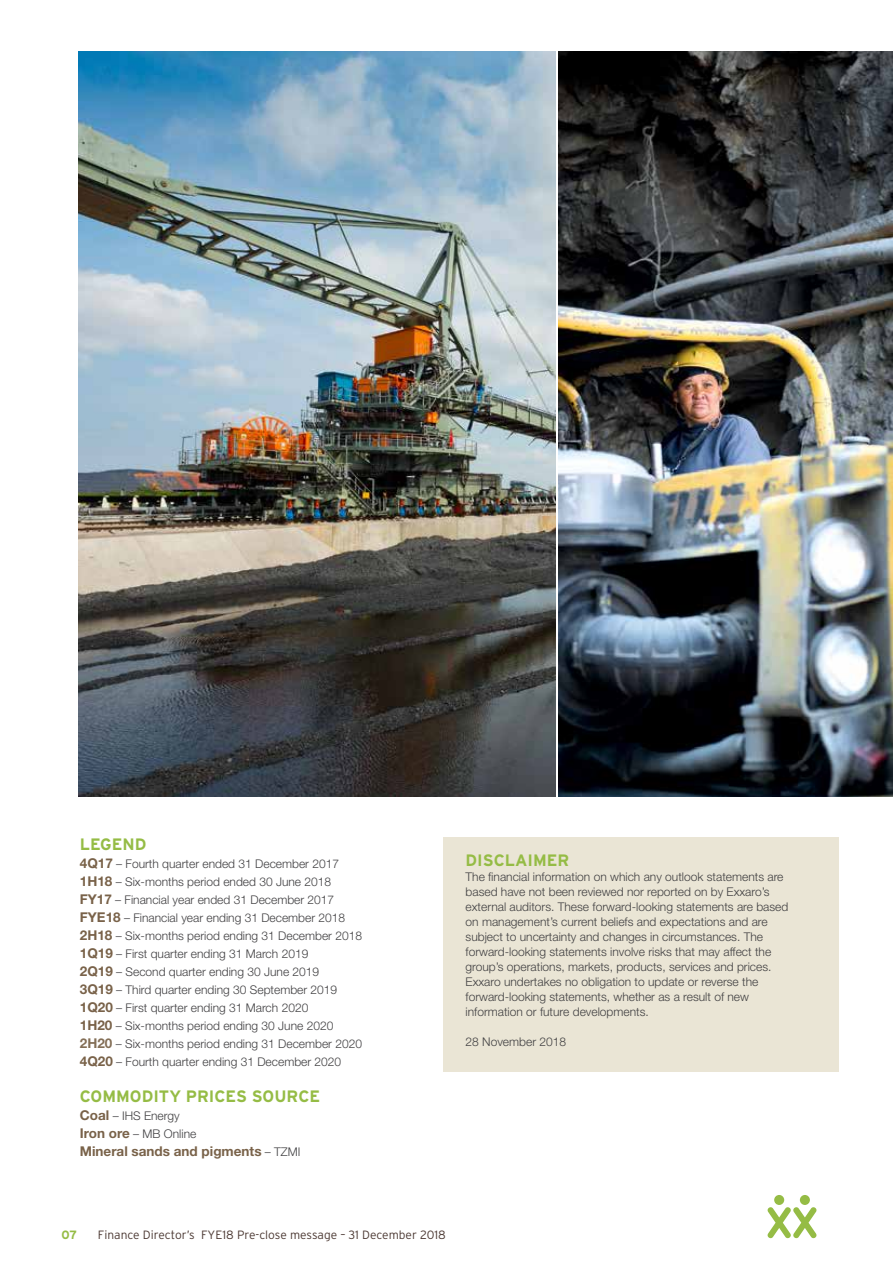
<style>
.page{position:relative;width:893px;height:1263px;background:#fff}
.page>*{position:absolute;margin:0;border:0;box-sizing:border-box;transform-origin:0 0}
.t1{font:700 16.5px "Interstate";color:#95bc45}
.t2{font:700 13.5px "Helvetica Neue LT Std";color:#796249}
.t3{font:300 12px/18px "Helvetica Neue LT Std";color:#414042}
.t4{font:300 12px "Interstate";color:#4c3933}
.t5{font:700 12px "Interstate";color:#95bc45}
.s1{font-weight:700;font-size:13.5px;color:#796249}
.s2{font-weight:700;font-size:13.5px;color:#846f57}
.s3{font-weight:300;font-size:12px;color:#414042}
</style>
<div class="page">
<svg style="left:767px;top:1195px;width:50px;height:44px"></svg>
<div style="left:443px;top:837px;width:395px;height:234px;background:#eae5d5"></div>
<img style="left:78px;top:51px;width:477px;height:745px">
<img style="left:559px;top:52px;width:334px;height:744px">
<h1 class="t1" style="left:80px;top:835px;width:68px">LEGEND</h1>
<p class="t3" style="left:80px;top:854px;width:284px"><span class="s1">4Q17</span> – Fourth quarter ended 31 December 2017<br><span class="s1">1H18</span> – Six-months period ended 30 June 2018<br><span class="s1">FY17</span> – Financial year ended 31 December 2017<br><span class="s1">FYE18</span> – Financial year ending 31 December 2018<br><span class="s1">2H18</span> – Six-months period ending 31 December 2018<br><span class="s1">1Q19</span> – First quarter ending 31 March 2019<br><span class="s1">2Q19</span> – Second quarter ending 30 June 2019<br><span class="s1">3Q19</span> – Third quarter ending 30 September 2019<br><span class="s1">1Q20</span> – First quarter ending 31 March 2020<br><span class="s1">1H20</span> – Six-months period ending 30 June 2020<br><span class="s2">2H20</span> – Six-months period ending 31 December 2020<br><span class="s1">4Q20</span> – Fourth quarter ending 31 December 2020</p>
<h1 class="t1" style="left:80px;top:1087px;width:242px">COMMODITY PRICES SOURCE</h1>
<p class="t3" style="left:80px;top:1106px;width:118px"><span class="s1">Coal</span> – IHS Energy<br><span class="s1">Iron ore</span> – MB Online</p>
<p class="t2" style="left:80px;top:1143px;width:222px">Mineral sands and pigments <span class="s3">– TZMI</span></p>
<h1 class="t1" style="left:466px;top:851px;width:105px">DISCLAIMER</h1>
<p class="t3" style="left:466px;top:869px;width:324px;line-height:15px">The financial information on which any outlook statements are based have not been reviewed nor reported on by Exxaro’s external auditors. These forward-looking statements are based on management’s current beliefs and expectations and are subject to uncertainty and changes in circumstances. The forward-looking statements involve risks that may affect the group’s operations, markets, products, services and prices.<br>Exxaro undertakes no obligation to update or reverse the forward-looking statements, whether as a result of new information or future developments.</p>
<p class="t3" style="left:466px;top:1032px;width:102px">28 November 2018</p>
<p class="t5" style="left:62px;top:1228px;width:17px">07</p>
<p class="t4" style="left:98px;top:1228px;width:349px">Finance Director’s FYE18 Pre-close message – 31 December 2018</p>
</div>
